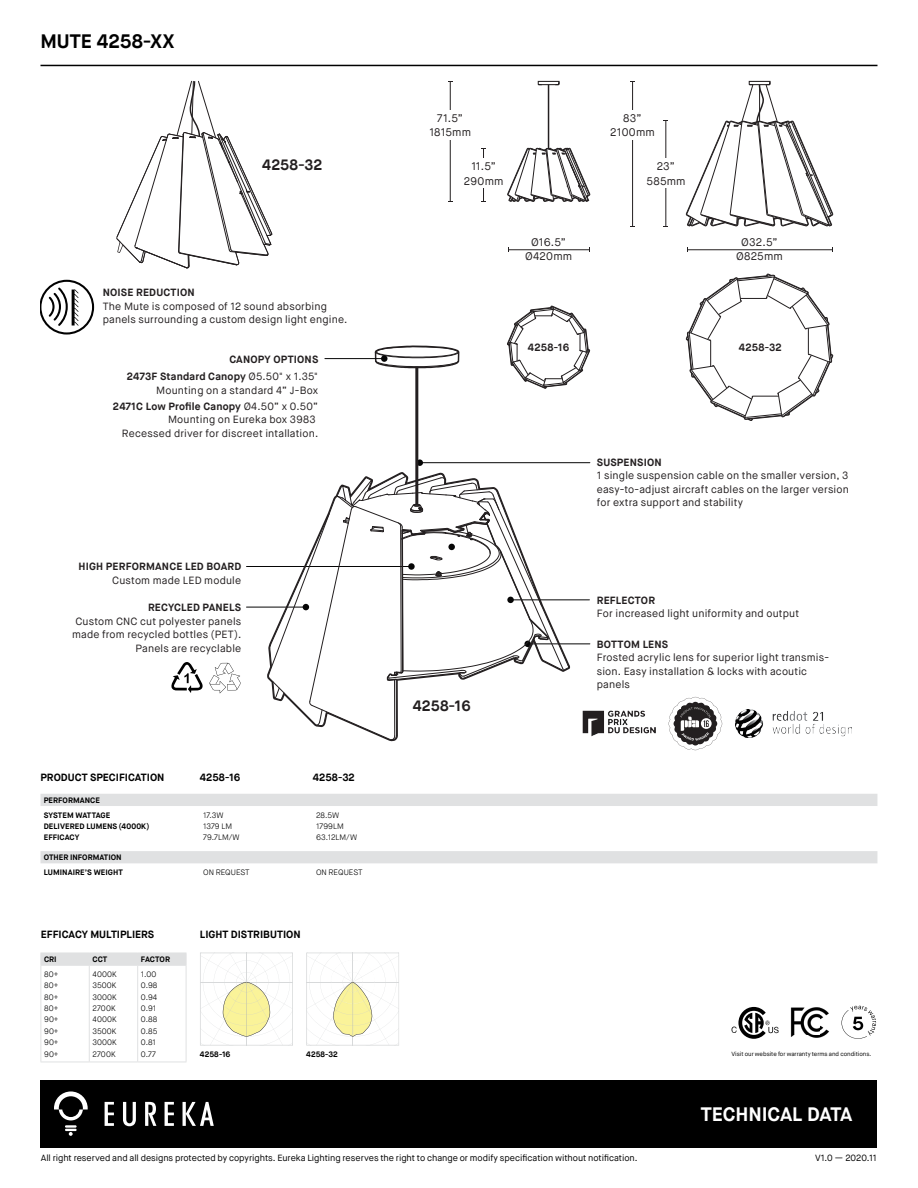
<style>
.page{position:relative;width:918px;height:1188px;background:#fff}
.page>*{position:absolute;margin:0;border:0;box-sizing:border-box;transform-origin:0 0}
.t1{font:700 19.5px "Maison Neue";letter-spacing:-.01em;color:#fff}
.t2{font:700 19.5px "Maison Neue";color:#000}
.t3{font:700 15px "Maison Neue";letter-spacing:.01em;color:#231f20}
.t4{font:10.95px/14.2px "Maison Neue";letter-spacing:.02em;color:#231f20;text-align:center}
.t5{font:10.5px/13.5px "Maison Neue";letter-spacing:.015em;color:#231f20;text-align:right}
.t6{font:700 10.5px/17.9px "Maison Neue";letter-spacing:.02em;color:#231f20;text-align:right}
.t7{font:700 10.5px "Maison Neue";letter-spacing:.005em;color:#000}
.t8{font:9px "Maison Neue";letter-spacing:-.005em;color:#000}
.t9{font:300 7.8px/11.4px "Maison Neue";letter-spacing:.005em;color:#000}
.t10{font:700 7.8px/14.7px "Maison Neue";letter-spacing:.005em;color:#000}
.t11{font:6px "Maison Neue";letter-spacing:-.005em;color:#000}
.s1{font-weight:400}
.s2{font-weight:700}
</style>
<div class="page">
<svg style="left:116px;top:80px;width:156px;height:188px"></svg>
<svg style="left:537px;top:80px;width:23px;height:6px"></svg>
<svg style="left:686px;top:80px;width:147px;height:146px"></svg>
<svg style="left:669px;top:697px;width:53px;height:53px"></svg>
<img style="left:736px;top:710px;width:116px;height:27px">
<hr style="left:548px;top:85px;width:1px;height:64px;background:#231f20">
<svg style="left:507px;top:148px;width:83px;height:54px"></svg>
<svg style="left:507px;top:306px;width:83px;height:83px"></svg>
<img style="left:583px;top:710px;width:72px;height:27px">
<hr style="left:247px;top:607px;width:59px;height:1px;background:#060606">
<hr style="left:420px;top:462px;width:170px;height:1px;background:#060606">
<div style="left:417px;top:459px;width:6px;height:7px;background:#060606;border-radius:50%"></div>
<svg style="left:210px;top:663px;width:31px;height:30px"></svg>
<svg style="left:171px;top:662px;width:32px;height:31px"></svg>
<hr style="left:528px;top:643px;width:62px;height:1px;background:#060606">
<hr style="left:511px;top:599px;width:78px;height:1px;background:#060606">
<hr style="left:247px;top:566px;width:164px;height:1px;background:#060606">
<svg style="left:374px;top:345px;width:86px;height:24px"></svg>
<hr style="left:415px;top:367px;width:3px;height:138px;background:#231f20">
<svg style="left:686px;top:274px;width:147px;height:147px"></svg>
<svg style="left:40px;top:280px;width:54px;height:55px"></svg>
<hr style="left:450px;top:81px;width:1px;height:121px;background:#231f20">
<div style="left:435px;top:110px;width:30px;height:30px;background:#fff"></div>
<hr style="left:483px;top:148px;width:1px;height:54px;background:#231f20">
<div style="left:468px;top:159px;width:31px;height:29px;background:#fff"></div>
<hr style="left:509px;top:249px;width:81px;height:1px;background:#231f20">
<hr style="left:687px;top:249px;width:146px;height:1px;background:#231f20">
<hr style="left:632px;top:81px;width:1px;height:145px;background:#231f20">
<div style="left:617px;top:110px;width:31px;height:30px;background:#fff"></div>
<hr style="left:665px;top:121px;width:1px;height:105px;background:#231f20">
<div style="left:651px;top:159px;width:30px;height:29px;background:#fff"></div>
<svg style="left:268px;top:473px;width:301px;height:267px"></svg>
<hr style="left:325px;top:358px;width:59px;height:1px;background:#060606">
<div style="left:381px;top:355px;width:7px;height:7px;background:#060606;border-radius:50%"></div>
<div style="left:40px;top:1080px;width:838px;height:68px;background:#000"></div>
<svg style="left:105px;top:1102px;width:9px;height:24px"></svg>
<svg style="left:165px;top:1102px;width:9px;height:24px"></svg>
<svg style="left:145px;top:1102px;width:11px;height:24px"></svg>
<svg style="left:123px;top:1102px;width:13px;height:24px"></svg>
<svg style="left:183px;top:1102px;width:31px;height:24px"></svg>
<svg style="left:54px;top:1091px;width:34px;height:45px"></svg>
<hr style="left:40px;top:65px;width:838px;height:1px;background:#000">
<svg style="left:732px;top:1007px;width:47px;height:32px"></svg>
<img style="left:791px;top:1007px;width:38px;height:31px">
<svg style="left:842px;top:1006px;width:34px;height:33px"></svg>
<svg style="left:200px;top:953px;width:93px;height:93px"></svg>
<svg style="left:306px;top:953px;width:93px;height:93px"></svg>
<img style="left:331px;top:960px;width:44px;height:44px">
<svg style="left:40px;top:794px;width:837px;height:69px"></svg>
<hr style="left:40px;top:965px;width:49px;height:1px;background:#e0e1e2">
<hr style="left:40px;top:966px;width:1px;height:96px;background:#e0e1e2">
<hr style="left:89px;top:965px;width:49px;height:1px;background:#e0e1e2">
<hr style="left:89px;top:966px;width:1px;height:96px;background:#e0e1e2">
<hr style="left:138px;top:965px;width:48px;height:1px;background:#e0e1e2">
<hr style="left:137px;top:966px;width:1px;height:96px;background:#e0e1e2">
<hr style="left:40px;top:1062px;width:49px;height:1px;background:#e0e1e2">
<hr style="left:89px;top:1062px;width:49px;height:1px;background:#e0e1e2">
<hr style="left:138px;top:1062px;width:48px;height:1px;background:#e0e1e2">
<div style="left:40px;top:953px;width:147px;height:12px;background:#e0e1e2"></div>
<hr style="left:186px;top:966px;width:1px;height:96px;background:#e0e1e2">
<hr style="left:40px;top:953px;width:49px;height:1px;background:#e0e1e2">
<hr style="left:89px;top:953px;width:49px;height:1px;background:#e0e1e2">
<hr style="left:138px;top:953px;width:48px;height:1px;background:#e0e1e2">
<h1 class="t2" style="left:40px;top:29px;width:135px">MUTE 4258-XX</h1>
<h2 class="t3" style="left:262px;top:155px;width:62px">4258-32</h2>
<p class="t6" style="left:103px;top:284px;width:94px">NOISE REDUCTION</p>
<p class="t5" style="left:103px;top:300px;width:246px;text-align:left">The Mute is composed of 12 sound absorbing panels surrounding a custom design light engine.</p>
<p class="t6" style="left:127px;top:350px;width:193px">CANOPY OPTIONS<br>2473F STANDARD CANOPY <span class="s1">Ø5.50" x 1.35"</span></p>
<p class="t5" style="left:113px;top:382px;width:207px;line-height:15.9px">Mounting on a standard 4” J-Box<br><span class="s2">2471C LOW PROFILE CANOPY</span> Ø4.50” x 0.50”</p>
<p class="t5" style="left:122px;top:413px;width:198px">Mounting on Eureka box 3983<br>Recessed driver for discreet intallation.</p>
<p class="t6" style="left:79px;top:558px;width:164px">HIGH PERFORMANCE LED BOARD</p>
<p class="t5" style="left:112px;top:573px;width:131px">Custom made LED module</p>
<p class="t6" style="left:148px;top:599px;width:95px">RECYCLED PANELS</p>
<p class="t5" style="left:72px;top:615px;width:171px">Custom CNC cut polyester panels made from recycled bottles (PET).<br>Panels are recyclable</p>
<p class="t7" style="left:40px;top:771px;width:10px">PROD</p>
<p class="t7" style="left:68px;top:771px;width:32px">UCT SPEC</p>
<p class="t7" style="left:116px;top:771px;width:49px">IFICATION</p>
<p class="t7" style="left:200px;top:771px;width:42px">4258-16</p>
<p class="t7" style="left:313px;top:771px;width:43px">4258-32</p>
<p class="t10" style="left:44px;top:793px;width:52px">PERFORMANCE<br>SYSTEM</p>
<p class="t10" style="left:44px;top:809px;width:67px;line-height:11.4px;text-indent:32px">WATTAGE<br>DELIVERED LUME</p>
<p class="t9" style="left:203px;top:809px;width:37px">17.3W<br>1379 LM<br>79.7LM /W</p>
<p class="t9" style="left:316px;top:809px;width:42px">28.5W<br>1799LM<br>63.12LM/W</p>
<p class="t10" style="left:107px;top:819px;width:44px">NS (4000K)</p>
<p class="t10" style="left:44px;top:830px;width:37px">EFFICACY</p>
<p class="t10" style="left:44px;top:850px;width:32px">OTHER INFOR</p>
<p class="t10" style="left:93px;top:850px;width:21px">MATION</p>
<p class="t10" style="left:44px;top:865px;width:18px">LUMINAIR</p>
<p class="t10" style="left:80px;top:865px;width:27px">E’S WEIGH</p>
<p class="t10" style="left:118px;top:865px;width:6px">T</p>
<p class="t9" style="left:203px;top:867px;width:48px">ON REQUEST</p>
<p class="t9" style="left:316px;top:867px;width:48px">ON REQUEST</p>
<p class="t7" style="left:41px;top:928px;width:115px">EFFICACY MU LTIPLIERS</p>
<p class="t10" style="left:44px;top:952px;width:14px">CRI</p>
<p class="t10" style="left:93px;top:952px;width:5px">CCT</p>
<p class="t10" style="left:141px;top:952px;width:31px">FACT OR</p>
<p class="t9" style="left:44px;top:968px;width:16px;text-align:justify">80+ 80+ 80+ 80+ 90+ 90+ 90+ 90+</p>
<p class="t9" style="left:93px;top:968px;width:26px">4000K<br>3500K<br>3000K<br>2700K<br>4000K<br>3500K<br>3000K<br>2700K</p>
<p class="t9" style="left:141px;top:968px;width:18px">1.00<br>0.98<br>0.94<br>0.91<br>0.88<br>0.85<br>0.81<br>0.77</p>
<p class="t7" style="left:200px;top:928px;width:102px">LIGHT DISTRIBUT ION</p>
<p class="t10" style="left:200px;top:1047px;width:32px">4258-16</p>
<p class="t10" style="left:306px;top:1047px;width:33px">4258-32</p>
<p class="t4" style="left:429px;top:111px;width:43px">71.5”<br>1815mm</p>
<p class="t4" style="left:464px;top:160px;width:41px">11.5”<br>290mm</p>
<p class="t4" style="left:610px;top:111px;width:46px">83”<br>2100mm</p>
<p class="t4" style="left:646px;top:160px;width:41px">23”<br>585mm</p>
<p class="t4" style="left:525px;top:235px;width:49px">Ø16.5”<br>Ø420mm</p>
<p class="t4" style="left:736px;top:235px;width:48px">Ø32.5”<br>Ø825mm</p>
<p class="t6" style="left:528px;top:338px;width:43px">4258-16</p>
<p class="t6" style="left:739px;top:338px;width:44px">4258-32</p>
<h2 class="t3" style="left:413px;top:697px;width:59px">4258-16</h2>
<p class="t6" style="left:597px;top:453px;width:66px">SUSPENSION</p>
<p class="t5" style="left:597px;top:469px;width:254px;text-align:justify">1 single suspension cable on the smaller version, 3 easy-to-adjust aircraft cables on the larger version for extra support and stability</p>
<p class="t6" style="left:597px;top:591px;width:60px">REFLECTOR</p>
<p class="t5" style="left:597px;top:607px;width:204px">For increased light uniformity and output</p>
<p class="t6" style="left:597px;top:635px;width:73px">BOTTOM LENS</p>
<p class="t5" style="left:597px;top:651px;width:234px;text-align:left">Frosted acrylic lens for superior light transmis&shy;sion. Easy installation &amp; locks with acoutic panels</p>
<p class="t11" style="left:732px;top:1050px;width:141px">Visit our website for warranty terms and conditions.</p>
<h1 class="t1" style="left:701px;top:1101px;width:153px">TECHNICAL DATA</h1>
<p class="t8" style="left:41px;top:1152px;width:598px">All right reserved and all designs protected by copyrights. Eureka Lighting reserves the right to change or modify specification without notification.</p>
<p class="t8" style="left:815px;top:1152px;width:63px">V1.0 — 2020.11</p>
</div>
